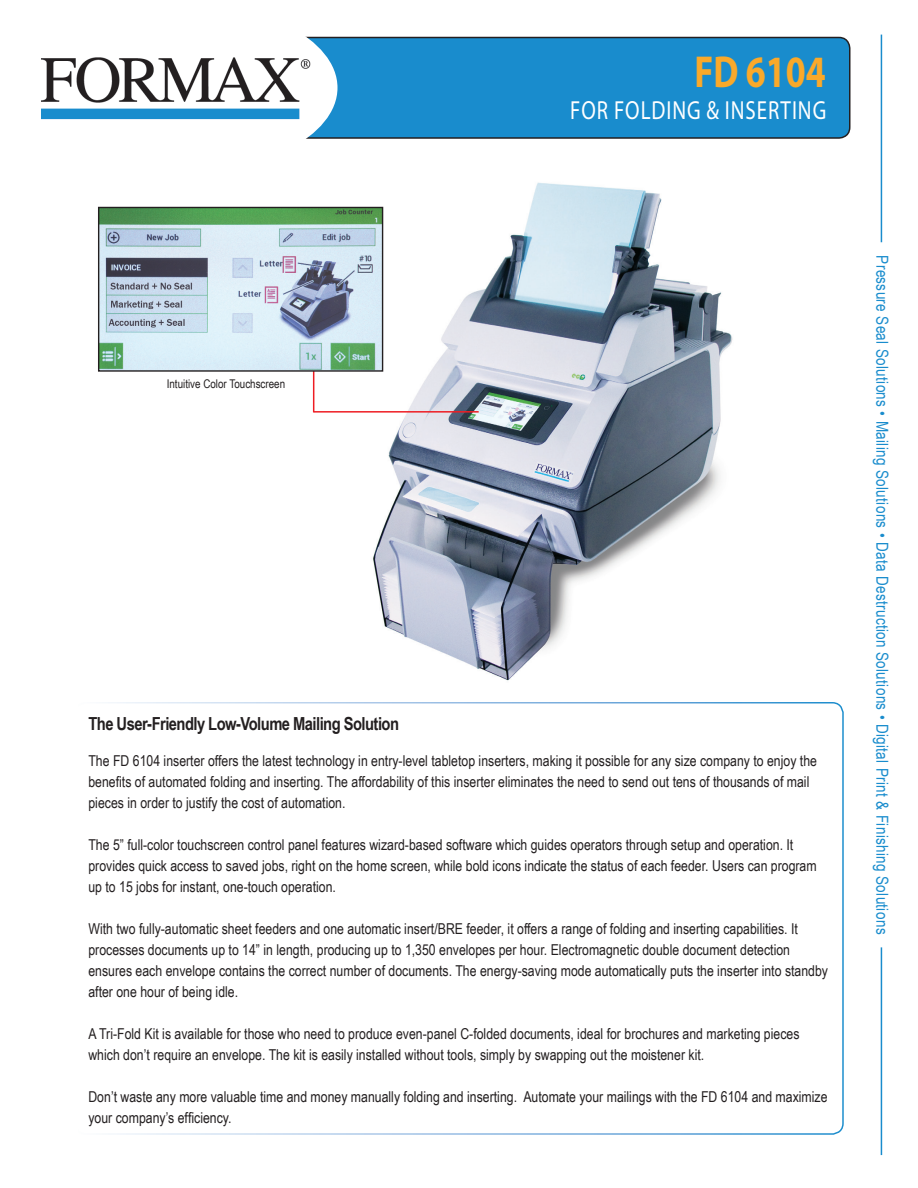
<style>
.page{position:relative;width:918px;height:1188px;background:#fff}
.page>*{position:absolute;margin:0;border:0;box-sizing:border-box;transform-origin:0 0}
.t1{font:700 45px "Myriad Pro";color:#faa92a;scale:.8 1}
.t2{font:26.25px "Myriad Pro";letter-spacing:.045em;color:#fff;scale:.8 1}
.t3{font:700 18px "Arial Narrow";letter-spacing:-.03em;color:#231f20}
.t4{font:16.5px "Arial Narrow";letter-spacing:.02em;color:#198ccd}
.t5{font:15px/21px "Arial Narrow";color:#231f20}
.t6{font:12px "Arial Narrow";color:#231f20}
</style>
<div class="page">
<img style="left:333px;top:182px;width:400px;height:499px">
<div style="left:43px;top:38px;width:807px;height:100px;background:#198ccd;border-radius:11px"></div>
<div style="left:42px;top:37px;width:809px;height:102px;border:2px solid #231f20;border-radius:11px"></div>
<div style="left:0;top:0;width:338px;height:176px;background:#fff;border-radius:50%"></div>
<img style="left:41px;top:57px;width:270px;height:63px">
<div style="left:74px;top:702px;width:770px;height:433px;border:2px solid #fff;border-radius:11px"></div>
<hr style="left:881px;top:35px;width:1px;height:1120px;background:#198ccd">
<div style="left:864px;top:242px;width:35px;height:705px;background:#fff"></div>
<hr style="left:313px;top:411px;width:166px;height:2px;background:#ee1d23">
<hr style="left:313px;top:350px;width:1px;height:62px;background:#ee1d23">
<img style="left:100px;top:209px;width:281px;height:161px">
<div style="left:98px;top:207px;width:285px;height:165px;border:1px solid #231f20"></div>
<p class="t1" style="left:695px;top:42px;width:166px">FD 6104</p>
<p class="t2" style="left:570px;top:94px;width:322px">FOR FOLDING &amp; INSERTING</p>
<p class="t6" style="left:167px;top:375px;width:120px">Intuitive Color Touchscreen</p>
<p class="t3" style="left:88px;top:710px;width:312px">The User-Friendly Low-Volume Mailing Solution</p>
<p class="t5" style="left:88px;top:750px;width:730px">The FD 6104 inserter offers the latest technology in entry-level tabletop inserters, making it possible for any size company to enjoy the benefits of automated folding and inserting. The affordability of this inserter eliminates the need to send out tens of thousands of mail pieces in order to justify the cost of automation.</p>
<p class="t5" style="left:88px;top:834px;width:730px">The 5” full-color touchscreen control panel features wizard-based software which guides operators through setup and operation. It provides quick access to saved jobs, right on the home screen, while bold icons indicate the status of each feeder. Users can program up to 15 jobs for instant, one-touch operation.</p>
<p class="t5" style="left:88px;top:918px;width:741px">With two fully-automatic sheet feeders and one automatic insert/BRE feeder, it offers a range of folding and inserting capabilities. It processes documents up to 14” in length, producing up to 1,350 envelopes per hour. Electromagnetic double document detection ensures each envelope contains the correct number of documents. The energy-saving mode automatically puts the inserter into standby after one hour of being idle.</p>
<p class="t5" style="left:88px;top:1023px;width:713px">A Tri-Fold Kit is available for those who need to produce even-panel C-folded documents, ideal for brochures and marketing pieces which don’t require an envelope. The kit is easily installed without tools, simply by swapping out the moistener kit.</p>
<p class="t5" style="left:88px;top:1086px;width:741px">Don’t waste any more valuable time and money manually folding and inserting. Automate your mailings with the FD 6104 and maximize your company’s efficiency.</p>
<p class="t4" style="left:895px;top:255px;width:680px;rotate:90deg">Pressure Seal Solutions • Mailing Solutions • Data Destruction Solutions • Digital Print &amp; Finishing Solutions</p>
</div>
